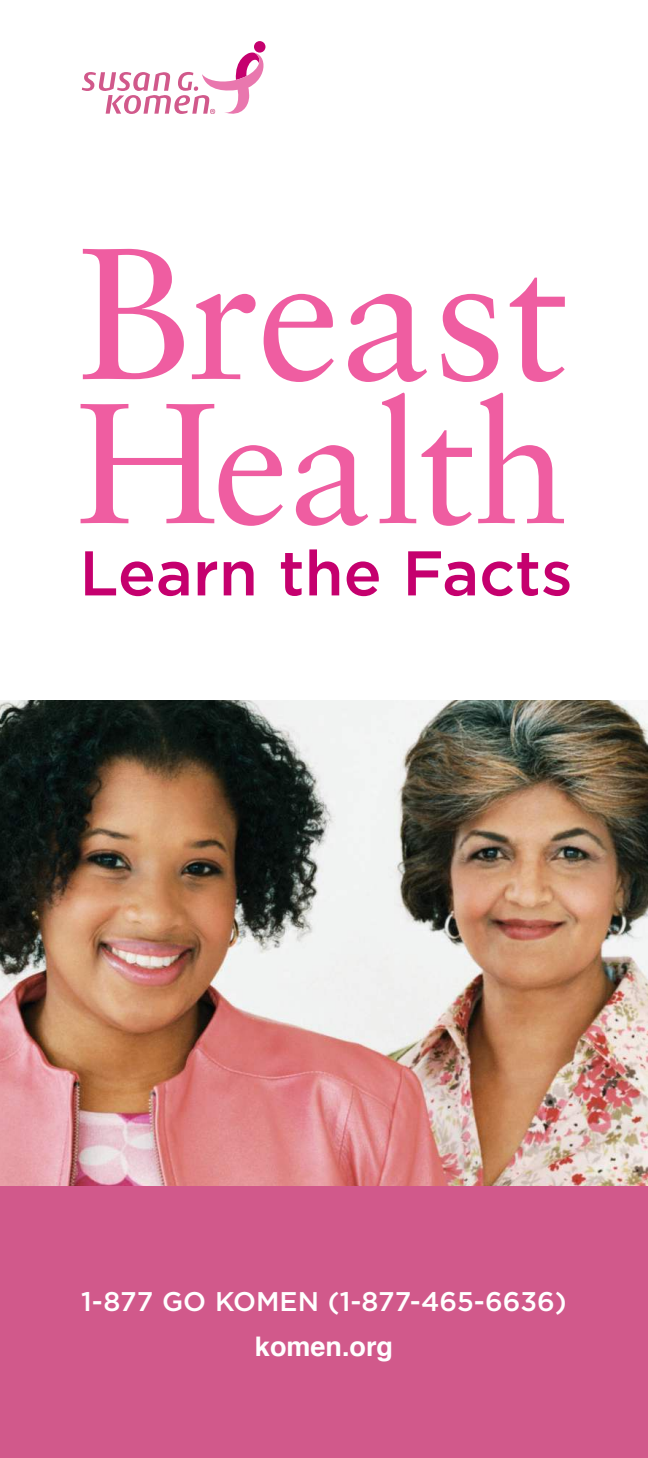
<style>
.page{position:relative;width:648px;height:1458px;background:#fff}
.page>*{position:absolute;margin:0;border:0;box-sizing:border-box;transform-origin:0 0}
.t1{font:186.75px "Sabon LT Std";color:#ef5da1}
.t2{font:171px "Sabon LT Std";letter-spacing:-.01em;color:#ef5da1}
.t3{font:500 63px "Gotham";color:#c5006e}
.t4{font:500 27px "Gotham";color:#fff}
.t5{font:700 27px "Helvetica";color:#fff}
</style>
<div class="page">
<img style="left:0;top:700px;width:648px;height:486px">
<div style="left:0;top:1186px;width:648px;height:272px;background:#d1598b"></div>
<svg style="left:82px;top:41px;width:183px;height:73px"></svg>
<h1 class="t1" style="left:76px;top:237px;width:494px">Breast</h1>
<h2 class="t2" style="left:76px;top:393px;width:494px">Health</h2>
<h3 class="t3" style="left:79px;top:549px;width:495px">Learn the Facts</h3>
<p class="t4" style="left:81px;top:1291px;width:487px">1-877 GO KOMEN (1-877-465-6636)</p>
<p class="t5" style="left:255px;top:1336px;width:140px">komen.org</p>
</div>
